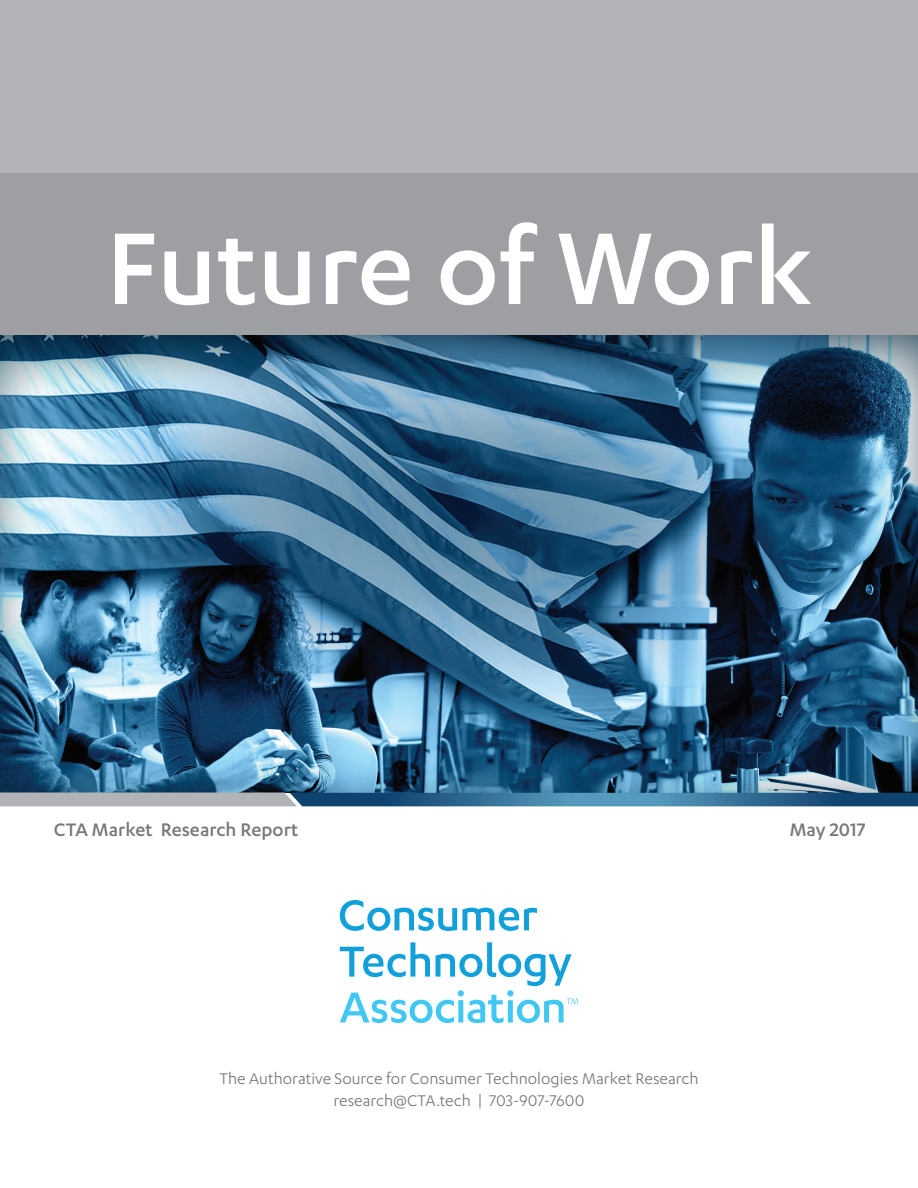
<style>
.page{position:relative;width:918px;height:1188px;background:#fff}
.page>*{position:absolute;margin:0;border:0;box-sizing:border-box;transform-origin:0 0}
.t1{font:500 118.5px "Karbon";color:#fff}
.t2{font:500 21px "Karbon";color:#76787b}
.t3{font:18px/21.6px "Karbon";color:#76787b;text-align:center}
</style>
<div class="page">
<div style="left:0;top:0;width:918px;height:397px;background:#b2b3b7"></div>
<div style="left:0;top:173px;width:918px;height:186px;background:#9d9fa2"></div>
<img style="left:0;top:335px;width:918px;height:458px">
<svg style="left:0;top:793px;width:918px;height:13px;background:#58809d"></svg>
<svg style="left:340px;top:900px;width:197px;height:31px"></svg>
<svg style="left:340px;top:942px;width:238px;height:81px"></svg>
<h1 class="t1" style="left:106px;top:202px;width:707px">Future of Work</h1>
<p class="t2" style="left:54px;top:818px;width:246px">CTA Market Research Report</p>
<p class="t2" style="left:790px;top:818px;width:77px">May 2017</p>
<p class="t3" style="left:219px;top:1067px;width:481px">The Authorative Source for Consumer Technologies Market Research research@CTA.tech | 703-907-7600</p>
</div>
